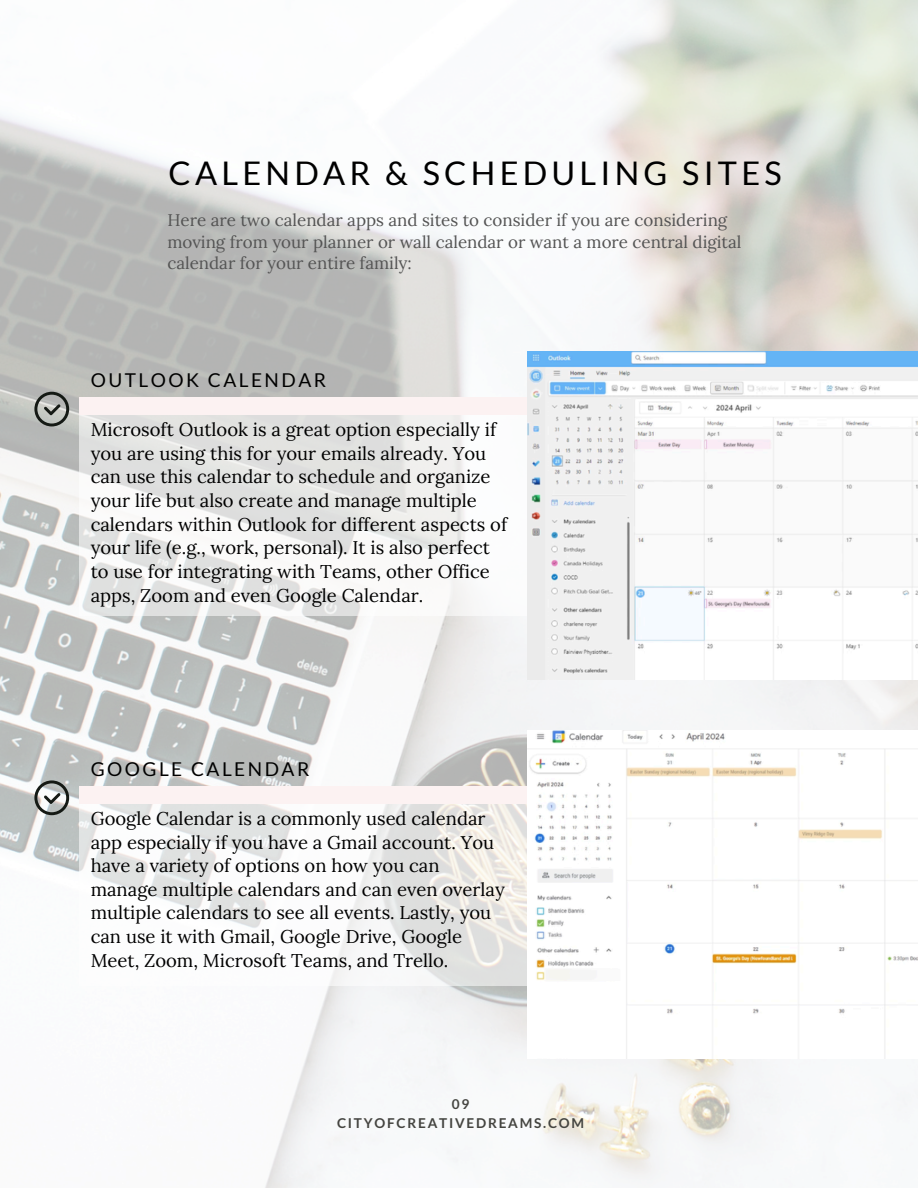
<style>
.page{position:relative;width:918px;height:1188px;background:#fff}
.page>*{position:absolute;margin:0;border:0;box-sizing:border-box;transform-origin:0 0}
.t1{font:32.55px "Lato";letter-spacing:.13em;color:#000}
.t2{font:19.05px "Lato";letter-spacing:.13em;color:#000}
.t3{font:18.45px/23.7px "Lora";color:#000}
.t4{font:16.95px/21.3px "Lora";color:#545454}
.t5{font:700 13.65px "Lato";letter-spacing:.13em;color:#444440}
</style>
<div class="page">
<img style="left:0;top:0;width:918px;height:1188px">
<svg style="left:34px;top:392px;width:35px;height:34px"></svg>
<div style="left:79px;top:397px;width:448px;height:18px;background:#fcf2f2"></div>
<svg style="left:79px;top:415px;width:448px;height:200px"></svg>
<img style="left:527px;top:351px;width:391px;height:329px">
<svg style="left:34px;top:780px;width:35px;height:35px"></svg>
<div style="left:79px;top:786px;width:448px;height:18px;background:#fcf2f2"></div>
<svg style="left:79px;top:804px;width:448px;height:182px"></svg>
<img style="left:527px;top:730px;width:391px;height:329px">
<h1 class="t1" style="left:169px;top:153px;width:615px">CALENDAR &amp; SCHEDULING SITES</h1>
<p class="t4" style="left:167px;top:209px;width:576px">Here are two calendar apps and sites to consider if you are considering moving from your planner or wall calendar or want a more central digital calendar for your entire family:</p>
<p class="t2" style="left:91px;top:368px;width:237px">OUTLOOK CALENDAR</p>
<h4 class="t3" style="left:91px;top:418px;width:418px">Microsoft Outlook is a great option especially if you are using this for your emails already. You can use this calendar to schedule and organize your life but also create and manage multiple calendars within Outlook for different aspects of your life (e.g., work, personal). It is also perfect to use for integrating with Teams, other Office apps, Zoom and even Google Calendar.</h4>
<h3 class="t2" style="left:91px;top:757px;width:220px">GOOGLE CALENDAR</h3>
<h2 class="t3" style="left:91px;top:806px;width:416px">Google Calendar is a commonly used calendar app especially if you have a Gmail account. You have a variety of options on how you can manage multiple calendars and can even overlay multiple calendars to see all events. Lastly, you can use it with Gmail, Google Drive, Google Meet, Zoom, Microsoft Teams, and Trello.</h2>
<h2 class="t5" style="left:452px;top:1095px;width:19px">09</h2>
<h3 class="t5" style="left:337px;top:1115px;width:249px">CITYOFCREATIVEDREAMS.COM</h3>
</div>
